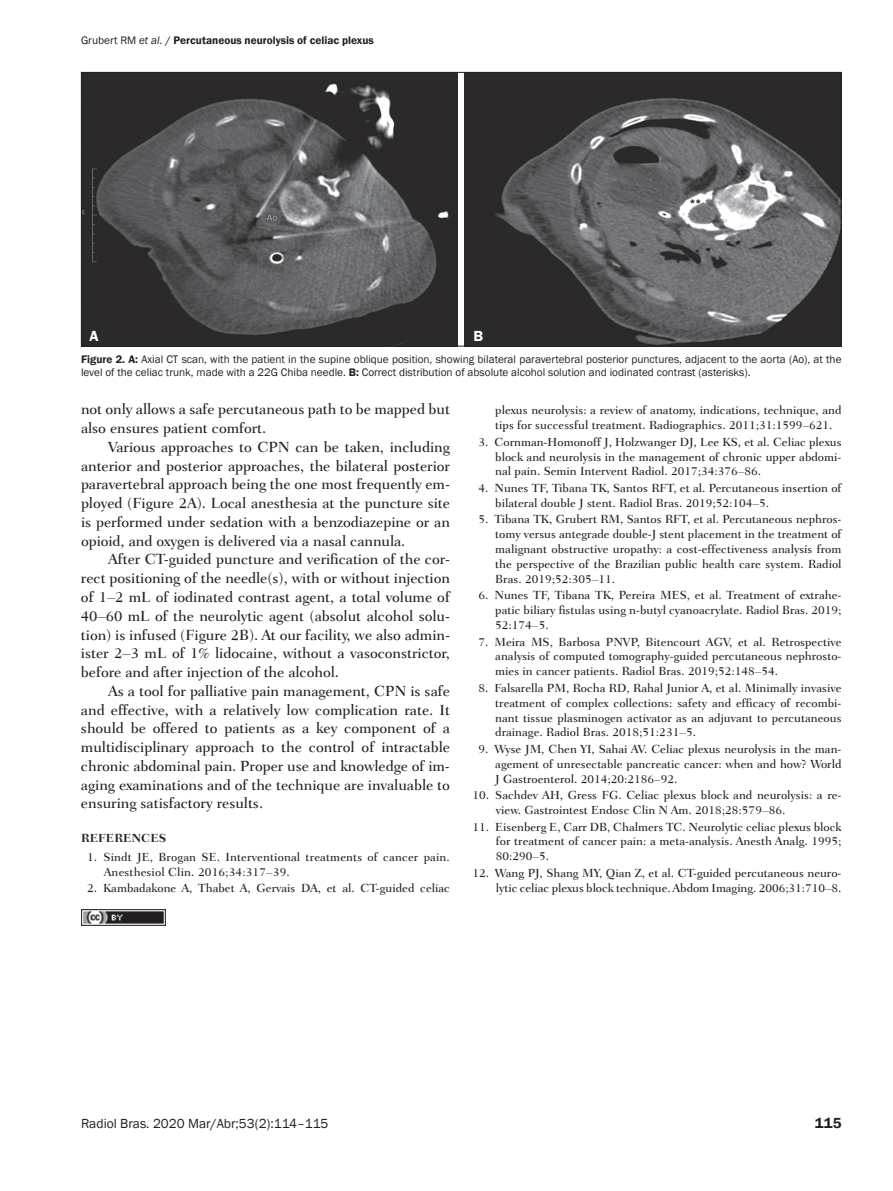
<style>
.page{position:relative;width:893px;height:1191px;background:#fff}
.page>*{position:absolute;margin:0;border:0;box-sizing:border-box;transform-origin:0 0}
.t1{font:500 15px/18.8px "Fairfield LT";letter-spacing:-.005em;color:#231f20;text-align:justify}
.t2{font:600 15px "Franklin Gothic";color:#231f20}
.t3{font:600 15px "Franklin Gothic";color:#fff}
.t4{font:13.5px "Franklin Gothic";color:#231f20}
.t5{font:500 12px/14.9px "Fairfield LT";color:#231f20;text-align:justify}
.t6{font:700 12px "Fairfield LT";color:#231f20}
.t7{font:11.25px/13.5px "Franklin Gothic";color:#231f20}
.t8{font:600 11.25px "Franklin Gothic";color:#231f20}
.t9{font:600 9.75px "Franklin Gothic";color:#231f20}
.s1{font-weight:400}
.s2{font-weight:400;font-style:italic}
.s3{font-weight:500}
.s4{font-weight:600}
</style>
<div class="page">
<img style="left:81px;top:909px;width:85px;height:16px">
<img style="left:83px;top:74px;width:375px;height:270px">
<img style="left:465px;top:74px;width:374px;height:270px">
<p class="t8" style="left:81px;top:33px;width:294px"><span class="s1">Grubert RM</span> <span class="s2">et al.</span> <span class="s3">/</span> Percutaneous neurolysis of celiac plexus</p>
<p class="t3" style="left:90px;top:326px;width:11px">A</p>
<p class="t3" style="left:473px;top:326px;width:11px">B</p>
<p class="t9" style="left:690px;top:197px;width:13px">**</p>
<p class="t7" style="left:81px;top:352px;width:762px"><span class="s4">Figure 2. A:</span> Axial CT scan, with the patient in the supine oblique position, showing bilateral paravertebral posterior punctures, adjacent to the aorta (Ao), at the level of the celiac trunk, made with a 22G Chiba needle. <span class="s4">B:</span> Correct distribution of absolute alcohol solution and iodinated contrast (asterisks).</p>
<p class="t1" style="left:81px;top:400px;width:370px">not only allows a safe percutaneous path to be mapped but also ensures patient comfort.</p>
<p class="t1" style="left:81px;top:438px;width:371px;text-indent:27px">Various approaches to CPN can be taken, including anterior and posterior approaches, the bilateral posterior paravertebral approach being the one most frequently em&shy;ployed (Figure 2A). Local anesthesia at the puncture site is performed under sedation with a benzodiazepine or an opioid, and oxygen is delivered via a nasal cannula.</p>
<p class="t1" style="left:81px;top:550px;width:371px;text-indent:27px">After CT-guided puncture and verification of the cor&shy;rect positioning of the needle(s), with or without injection of 1–2 mL of iodinated contrast agent, a total volume of 40–60 mL of the neurolytic agent (absolut alcohol solu&shy;tion) is infused (Figure 2B). At our facility, we also admin&shy;ister 2–3 mL of 1% lidocaine, without a vasoconstrictor, before and after injection of the alcohol.</p>
<p class="t1" style="left:81px;top:681px;width:370px;text-indent:27px">As a tool for palliative pain management, CPN is safe and effective, with a relatively low complication rate. It should be offered to patients as a key component of a multidisciplinary approach to the control of intractable chronic abdominal pain. Proper use and knowledge of im&shy;aging examinations and of the technique are invaluable to ensuring satisfactory results.</p>
<p class="t6" style="left:81px;top:830px;width:87px">REFERENCES</p>
<p class="t5" style="left:104px;top:849px;width:348px;text-indent:-17px">1. Sindt JE, Brogan SE. Interventional treatments of cancer pain.<br>Anesthesiol Clin. 2016;34:317–39.</p>
<p class="t5" style="left:87px;top:880px;width:364px">2. Kambadakone A, Thabet A, Gervais DA, et al. CT-guided celiac</p>
<p class="t5" style="left:495px;top:403px;width:348px">plexus neurolysis: a review of anatomy, indications, technique, and tips for successful treatment. Radiographics. 2011;31:1599–621.</p>
<p class="t5" style="left:495px;top:434px;width:348px;text-indent:-17px">3. Cornman-Homonoff J, Holzwanger DJ, Lee KS, et al. Celiac plexus block and neurolysis in the management of chronic upper abdomi&shy;nal pain. Semin Intervent Radiol. 2017;34:376–86.</p>
<p class="t5" style="left:495px;top:480px;width:348px;text-indent:-17px">4. Nunes TF, Tibana TK, Santos RFT, et al. Percutaneous insertion of bilateral double J stent. Radiol Bras. 2019;52:104–5.</p>
<p class="t5" style="left:495px;top:512px;width:348px;text-indent:-17px">5. Tibana TK, Grubert RM, Santos RFT, et al. Percutaneous nephros&shy;tomy versus antegrade double-J stent placement in the treatment of malignant obstructive uropathy: a cost-effectiveness analysis from the perspective of the Brazilian public health care system. Radiol Bras. 2019;52:305–11.</p>
<p class="t5" style="left:495px;top:588px;width:348px;text-indent:-17px">6. Nunes TF, Tibana TK, Pereira MES, et al. Treatment of extrahe&shy;patic biliary fistulas using n-butyl cyanoacrylate. Radiol Bras. 2019; 52:174–5.</p>
<p class="t5" style="left:495px;top:634px;width:348px;text-indent:-17px">7. Meira MS, Barbosa PNVP, Bitencourt AGV, et al. Retrospective analysis of computed tomography-guided percutaneous nephrosto&shy;mies in cancer patients. Radiol Bras. 2019;52:148–54.</p>
<p class="t5" style="left:495px;top:680px;width:348px;text-indent:-17px">8. Falsarella PM, Rocha RD, Rahal Junior A, et al. Minimally invasive treatment of complex collections: safety and efficacy of recombi&shy;nant tissue plasminogen activator as an adjuvant to percutaneous drainage. Radiol Bras. 2018;51:231–5.</p>
<p class="t5" style="left:495px;top:741px;width:348px;text-indent:-17px">9. Wyse JM, Chen YI, Sahai AV. Celiac plexus neurolysis in the man&shy;agement of unresectable pancreatic cancer: when and how? World J Gastroenterol. 2014;20:2186–92.</p>
<p class="t5" style="left:496px;top:788px;width:347px;text-indent:-23px">10. Sachdev AH, Gress FG. Celiac plexus block and neurolysis: a re&shy;view. Gastrointest Endosc Clin N Am. 2018;28:579–86.</p>
<p class="t5" style="left:496px;top:819px;width:347px;text-indent:-23px">11. Eisenberg E, Carr DB, Chalmers TC. Neurolytic celiac plexus block for treatment of cancer pain: a meta-analysis. Anesth Analg. 1995; 80:290–5.</p>
<p class="t5" style="left:472px;top:865px;width:370px;text-align:right">12. Wang PJ, Shang MY, Qian Z, et al. CT-guided percutaneous neuro&shy;lytic celiac plexus block technique. Abdom Imaging. 2006;31:710–8.</p>
<p class="t4" style="left:81px;top:1114px;width:249px">Radiol Bras. 2020 Mar/Abr;53(2):114–115</p>
<p class="t2" style="left:815px;top:1113px;width:28px">115</p>
</div>
